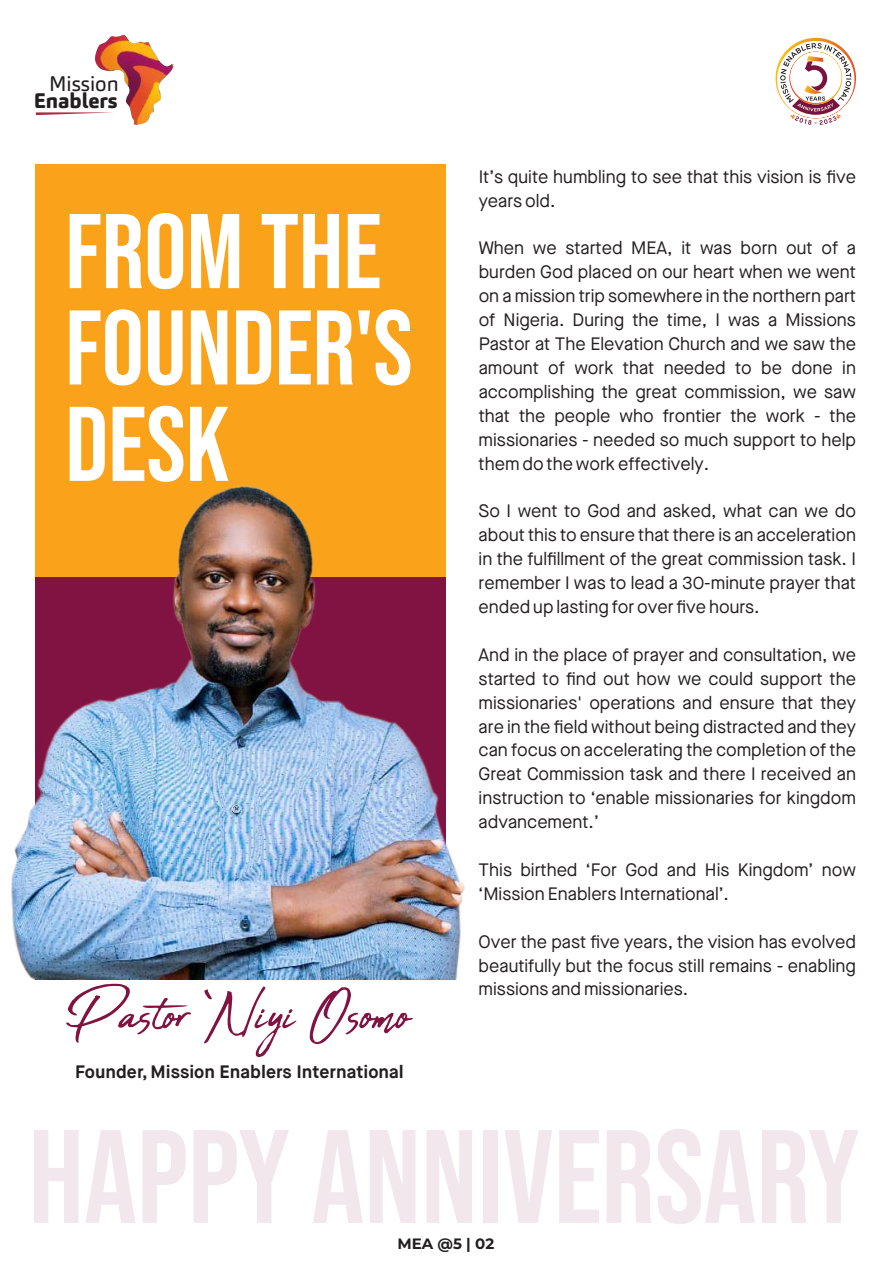
<style>
.page{position:relative;width:893px;height:1263px;background:#fff}
.page>*{position:absolute;margin:0;border:0;box-sizing:border-box;transform-origin:0 0}
.t1{font:700 132.6px "Bebas Neue Pro";color:rgb(128 19 66/.1)}
.t2{font:700 105.75px/96.3px "Bebas Neue Pro";color:#fff}
.t3{font:71.85px "Abuget";color:#801342}
.t4{font:800 20.85px "Carnas W03";color:#231f20}
.t5{font:20.85px "Carnas W03";color:#231f20}
.t6{font:18px/23.9px "Maison Neue";color:#231f20;text-align:justify}
.t7{font:700 18px "Maison Neue";color:#231f20}
.t8{font:700 15px "Montserrat";color:#231f20}
</style>
<div class="page">
<svg style="left:775px;top:38px;width:81px;height:87px"></svg>
<img style="left:94px;top:35px;width:80px;height:90px">
<svg style="left:36px;top:112px;width:78px;height:3px"></svg>
<div style="left:35px;top:165px;width:410px;height:412px;background:#faa31a"></div>
<img style="left:11px;top:451px;width:454px;height:528px">
<p class="t5" style="left:49px;top:70px;width:71px">Mission</p>
<p class="t4" style="left:34px;top:87px;width:85px">Enablers</p>
<h2 class="t2" style="left:65px;top:207px;width:349px">FROM THE<br>FOUNDER'S<br>DESK</h2>
<h3 class="t3" style="left:65px;top:990px;width:346px">Pastor ‘Niyi Osomo</h3>
<p class="t7" style="left:75px;top:1064px;width:330px">Founder, Mission Enablers International</p>
<p class="t6" style="left:479px;top:166px;width:379px">It’s quite humbling to see that this vision is five years old.</p>
<p class="t6" style="left:479px;top:238px;width:379px">When we started MEA, it was born out of a burden God placed on our heart when we went on a mission trip somewhere in the northern part of Nigeria. During the time, I was a Missions Pastor at The Elevation Church and we saw the amount of work that needed to be done in accomplishing the great commission, we saw that the people who frontier the work - the missionaries - needed so much support to help them do the work effectively.</p>
<p class="t6" style="left:479px;top:501px;width:379px">So I went to God and asked, what can we do about this to ensure that there is an acceleration in the fulfillment of the great commission task. I remember I was to lead a 30-minute prayer that ended up lasting for over five hours.</p>
<p class="t6" style="left:479px;top:644px;width:379px">And in the place of prayer and consultation, we started to find out how we could support the missionaries' operations and ensure that they are in the field without being distracted and they can focus on accelerating the completion of the Great Commission task and there I received an instruction to ‘enable missionaries for kingdom advancement.’</p>
<p class="t6" style="left:479px;top:859px;width:379px">This birthed ‘For God and His Kingdom’ now ‘Mission Enablers International’.</p>
<p class="t6" style="left:479px;top:931px;width:379px">Over the past five years, the vision has evolved beautifully but the focus still remains - enabling missions and missionaries.</p>
<h1 class="t1" style="left:28px;top:1115px;width:833px">HAPPY ANNIVERSARY</h1>
<p class="t8" style="left:397px;top:1235px;width:98px">MEA @5 | 02</p>
</div>
